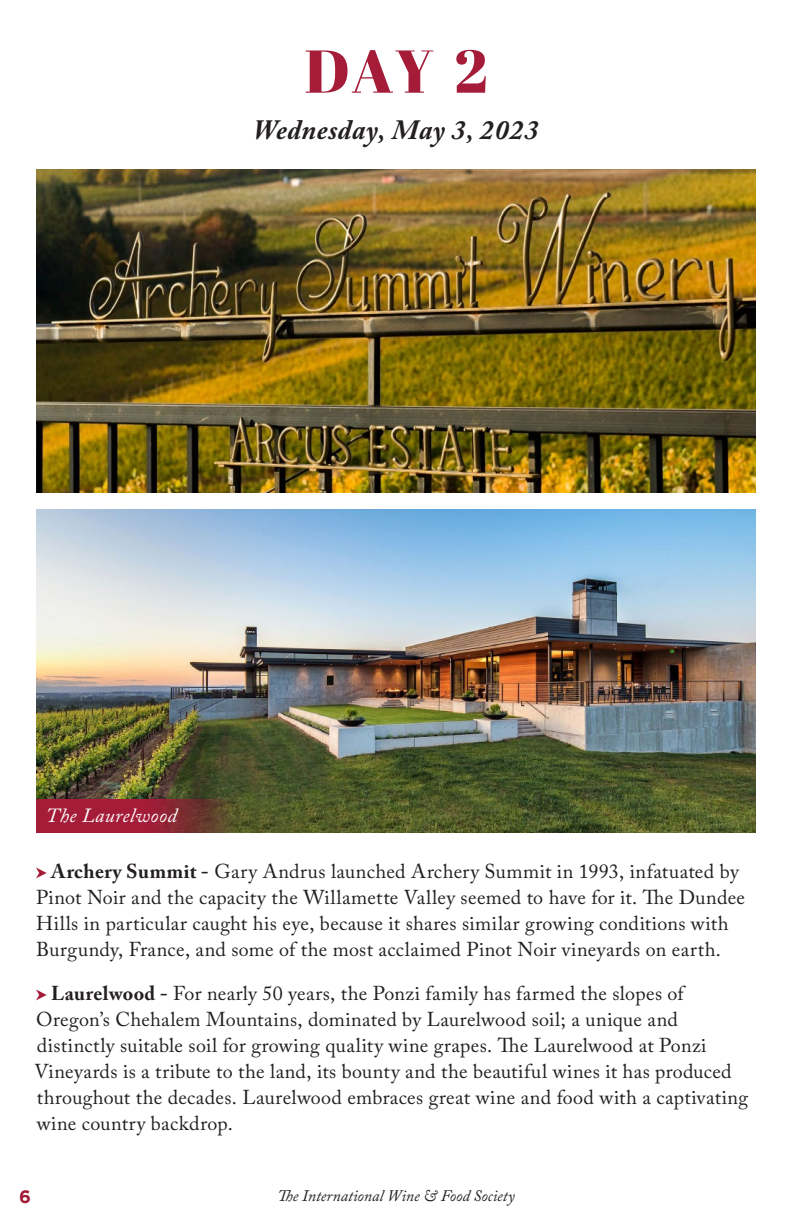
<style>
.page{position:relative;width:792px;height:1224px;background:#fff}
.page>*{position:absolute;margin:0;border:0;box-sizing:border-box;transform-origin:0 0}
.t1{font:60.4px "Abril Fatface";color:#a41c38}
.t2{font:italic 700 27.8px "Adobe Caslon Pro";letter-spacing:.02em;color:#231f20}
.t3{font:20px/26px "Adobe Caslon Pro";letter-spacing:.015em;color:#231f20}
.t4{font:italic 20px "Adobe Caslon Pro";letter-spacing:.025em;color:#fff}
.t5{font:700 18px "Gotham";color:#a41c38}
.t6{font:italic 16px "Adobe Caslon Pro";color:#231f20}
.s1{font-weight:700}
</style>
<div class="page">
<svg style="left:36px;top:868px;width:11px;height:10px"></svg>
<svg style="left:36px;top:990px;width:11px;height:10px"></svg>
<img style="left:36px;top:510px;width:720px;height:322px">
<img style="left:36px;top:170px;width:720px;height:322px">
<svg style="left:36px;top:799px;width:207px;height:33px;background:#8d2833"></svg>
<h1 class="t1" style="left:304px;top:29px;width:185px">DAY 2</h1>
<h2 class="t2" style="left:253px;top:113px;width:287px">Wednesday, May 3, 2023</h2>
<p class="t4" style="left:46px;top:803px;width:132px">The Laurelwood</p>
<p class="t3" style="left:36px;top:859px;width:711px;text-indent:15px"><span class="s1">Archery Summit -</span> Gary Andrus launched Archery Summit in 1993, infatuated by Pinot Noir and the capacity the Willamette Valley seemed to have for it. The Dundee Hills in particular caught his eye, because it shares similar growing conditions with Burgundy, France, and some of the most acclaimed Pinot Noir vineyards on earth.</p>
<p class="t3" style="left:35px;top:981px;width:715px;text-indent:16px"><span class="s1">Laurelwood -</span> For nearly 50 years, the Ponzi family has farmed the slopes of Oregon’s Chehalem Mountains, dominated by Laurelwood soil; a unique and distinctly suitable soil for growing quality wine grapes. The Laurelwood at Ponzi Vineyards is a tribute to the land, its bounty and the beautiful wines it has produced throughout the decades. Laurelwood embraces great wine and food with a captivating wine country backdrop.</p>
<p class="t5" style="left:19px;top:1184px;width:13px">6</p>
<p class="t6" style="left:277px;top:1186px;width:239px">The International Wine &amp; Food Society</p>
</div>
